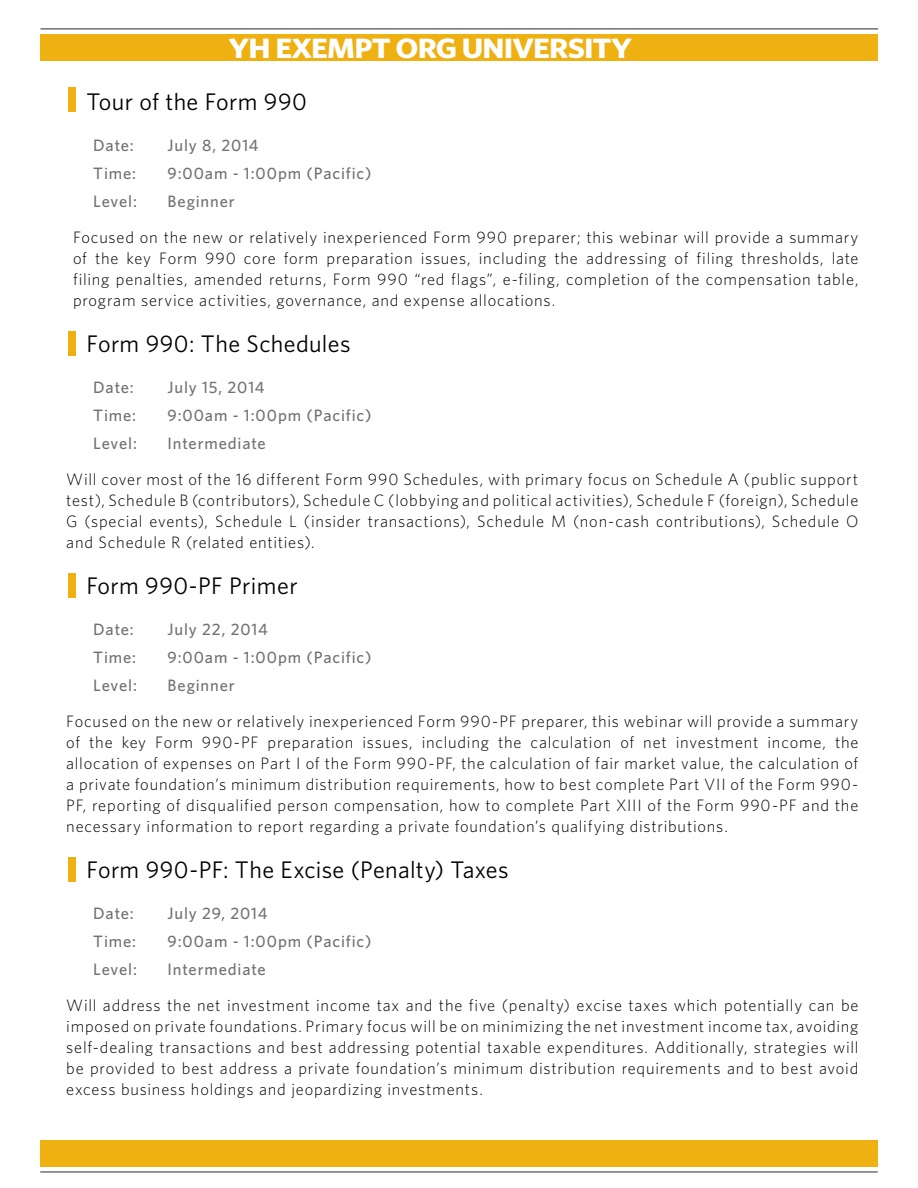
<style>
.page{position:relative;width:918px;height:1188px;background:#fff}
.page>*{position:absolute;margin:0;border:0;box-sizing:border-box;transform-origin:0 0}
.t1{font:700 28.05px "Whitney HTF";letter-spacing:-.025em;color:#fff;scale:1.12 1}
.t2{font:24px "Whitney HTF";letter-spacing:.015em;color:#000}
.t3{font:300 16.5px/21px "Whitney HTF";letter-spacing:.045em;color:#000;text-align:justify}
.t4{font:500 16.5px "Whitney HTF";letter-spacing:.05em;color:#717073}
</style>
<div class="page">
<div style="left:40px;top:1140px;width:838px;height:27px;background:#eeb111"></div>
<hr style="left:40px;top:1171px;width:838px;height:2px;background:#717073">
<div style="left:40px;top:34px;width:838px;height:27px;background:#eeb111"></div>
<hr style="left:40px;top:28px;width:838px;height:2px;background:#717073">
<div style="left:69px;top:88px;width:7px;height:24px;background:#eeb111"></div>
<div style="left:69px;top:331px;width:7px;height:25px;background:#eeb111"></div>
<div style="left:69px;top:574px;width:7px;height:24px;background:#eeb111"></div>
<div style="left:69px;top:857px;width:7px;height:25px;background:#eeb111"></div>
<h1 class="t1" style="left:228px;top:31px;width:362px">YH EXEMPT ORG UNIVERSITY</h1>
<h2 class="t2" style="left:87px;top:87px;width:222px">Tour of the Form 990</h2>
<p class="t4" style="left:93px;top:136px;width:42px">Date:</p>
<p class="t4" style="left:168px;top:136px;width:93px">July 8, 2014</p>
<p class="t4" style="left:93px;top:163px;width:44px">Time:</p>
<p class="t4" style="left:168px;top:163px;width:206px">9:00am - 1:00pm (Pacific)</p>
<p class="t4" style="left:93px;top:191px;width:45px">Level:</p>
<p class="t4" style="left:168px;top:191px;width:69px">Beginner</p>
<p class="t3" style="left:73px;top:227px;width:787px">Focused on the new or relatively inexperienced Form 990 preparer; this webinar will provide a summary of the key Form 990 core form preparation issues, including the addressing of filing thresholds, late filing penalties, amended returns, Form 990 “red flags”, e-filing, completion of the compensation table, program service activities, governance, and expense allocations.</p>
<h2 class="t2" style="left:87px;top:329px;width:266px">Form 990: The Schedules</h2>
<p class="t4" style="left:93px;top:378px;width:42px">Date:</p>
<p class="t4" style="left:168px;top:378px;width:99px">July 15, 2014</p>
<p class="t4" style="left:93px;top:405px;width:44px">Time:</p>
<p class="t4" style="left:168px;top:405px;width:206px">9:00am - 1:00pm (Pacific)</p>
<p class="t4" style="left:93px;top:433px;width:45px">Level:</p>
<p class="t4" style="left:168px;top:433px;width:100px">Intermediate</p>
<p class="t3" style="left:66px;top:469px;width:794px">Will cover most of the 16 different Form 990 Schedules, with primary focus on Schedule A (public support test), Schedule B (contributors), Schedule C (lobbying and political activities), Schedule F (foreign), Schedule G (special events), Schedule L (insider transactions), Schedule M (non-cash contributions), Schedule O and Schedule R (related entities).</p>
<h2 class="t2" style="left:87px;top:571px;width:213px">Form 990-PF Primer</h2>
<p class="t4" style="left:93px;top:620px;width:42px">Date:</p>
<p class="t4" style="left:168px;top:620px;width:102px">July 22, 2014</p>
<p class="t4" style="left:93px;top:647px;width:44px">Time:</p>
<p class="t4" style="left:168px;top:647px;width:206px">9:00am - 1:00pm (Pacific)</p>
<p class="t4" style="left:93px;top:675px;width:45px">Level:</p>
<p class="t4" style="left:168px;top:675px;width:69px">Beginner</p>
<p class="t3" style="left:66px;top:711px;width:794px">Focused on the new or relatively inexperienced Form 990-PF preparer, this webinar will provide a summary of the key Form 990-PF preparation issues, including the calculation of net investment income, the allocation of expenses on Part I of the Form 990-PF, the calculation of fair market value, the calculation of a private foundation’s minimum distribution requirements, how to best complete Part VII of the Form 990- PF, reporting of disqualified person compensation, how to complete Part XIII of the Form 990-PF and the necessary information to report regarding a private foundation’s qualifying distributions.</p>
<h2 class="t2" style="left:87px;top:856px;width:424px">Form 990-PF: The Excise (Penalty) Taxes</h2>
<p class="t4" style="left:93px;top:904px;width:42px">Date:</p>
<p class="t4" style="left:168px;top:904px;width:101px">July 29, 2014</p>
<p class="t4" style="left:93px;top:931px;width:44px">Time:</p>
<p class="t4" style="left:168px;top:931px;width:206px">9:00am - 1:00pm (Pacific)</p>
<p class="t4" style="left:93px;top:959px;width:45px">Level:</p>
<p class="t4" style="left:168px;top:959px;width:100px">Intermediate</p>
<p class="t3" style="left:66px;top:995px;width:794px">Will address the net investment income tax and the five (penalty) excise taxes which potentially can be imposed on private foundations. Primary focus will be on minimizing the net investment income tax, avoiding self-dealing transactions and best addressing potential taxable expenditures. Additionally, strategies will be provided to best address a private foundation’s minimum distribution requirements and to best avoid excess business holdings and jeopardizing investments.</p>
</div>
